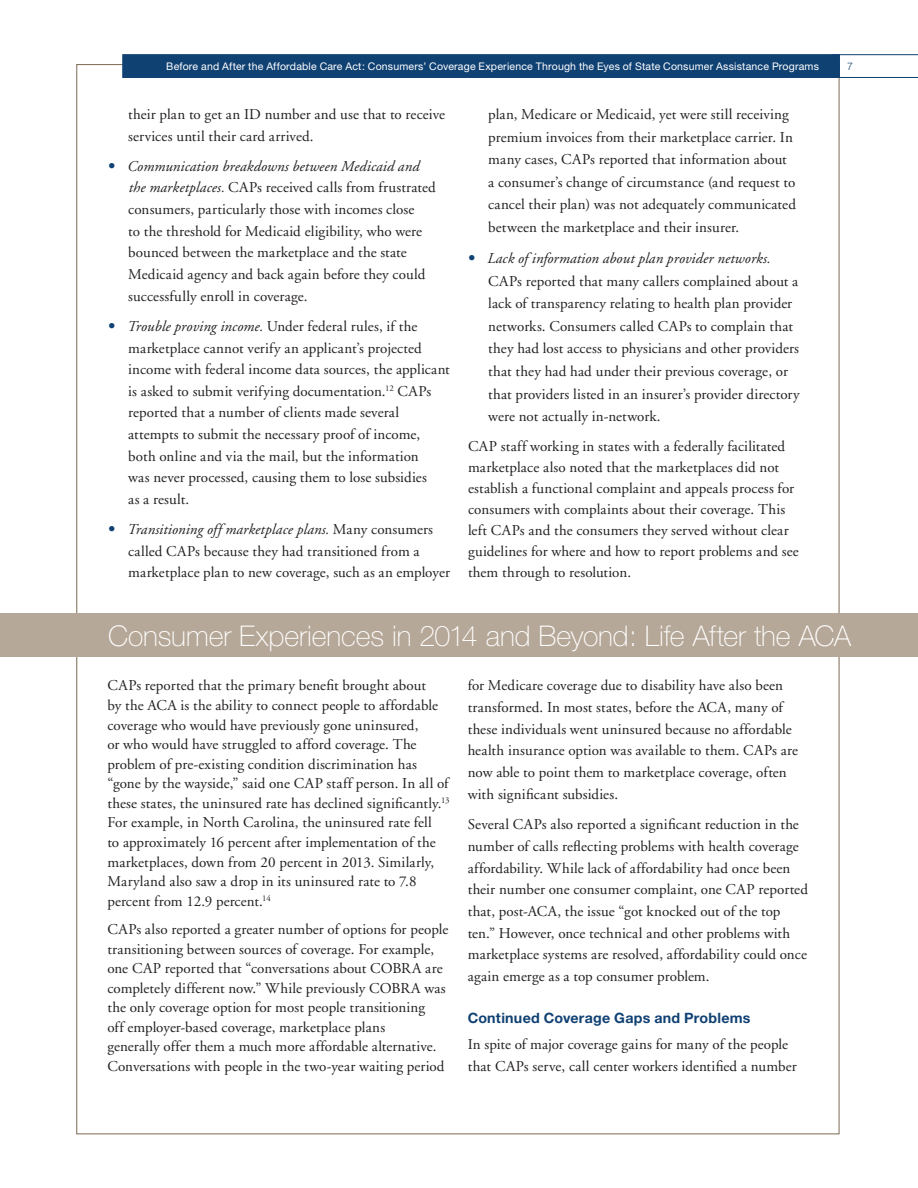
<style>
.page{position:relative;width:918px;height:1188px;background:#fff}
.page>*{position:absolute;margin:0;border:0;box-sizing:border-box;transform-origin:0 0}
.t1{font:100 28.5px "Helvetica Neue";letter-spacing:-.005em;color:#fff}
.body_copy{font:15px/19.6px "Adobe Garamond";letter-spacing:.01em;color:#231f20}
.t2{font:700 14.25px "Helvetica Neue";letter-spacing:.015em;color:#104173}
.t3{font:10.5px "Helvetica Neue";letter-spacing:.02em;color:#fff}
.t4{font:300 10.5px "Helvetica Neue";color:#104173}
.s1{font-family:"Helvetica Neue";font-weight:900;font-stretch:condensed;color:#104173}
.s2{color:#104173}
.s3{font-style:italic}
</style>
<div class="page">
<svg style="left:840px;top:54px;width:78px;height:24px"></svg>
<div style="left:122px;top:54px;width:718px;height:24px;background:#104173;border:1px solid #104173"></div>
<div style="left:0;top:613px;width:918px;height:44px;background:#b6a898"></div>
<p class="t3" style="left:166px;top:60px;width:654px">Before and After the Affordable Care Act: Consumers’ Coverage Experience Through the Eyes of State Consumer Assistance Programs</p>
<p class="t4" style="left:847px;top:59px;width:7px">7</p>
<p class="body_copy" style="left:128px;top:104px;width:318px;line-height:21.6px">their plan to get an ID number and use that to receive services until their card arrived.</p>
<p class="body_copy" style="left:128px;top:156px;width:309px;line-height:21.6px;text-indent:-20px"><span class="s1">•</span><span class="s2">•</span> <span class="s3">Communication breakdowns between Medicaid and the marketplaces.</span> CAPs received calls from frustrated consumers, particularly those with incomes close<br>to the threshold for Medicaid eligibility, who were bounced between the marketplace and the state Medicaid agency and back again before they could successfully enroll in coverage.</p>
<p class="body_copy" style="left:128px;top:316px;width:323px;line-height:21.6px;text-indent:-20px"><span class="s1">•</span><span class="s2">•</span> <span class="s3">Trouble proving income.</span> Under federal rules, if the marketplace cannot verify an applicant’s projected income with federal income data sources, the applicant is asked to submit verifying documentation.<sup>12</sup> CAPs reported that a number of clients made several attempts to submit the necessary proof of income, both online and via the mail, but the information<br>was never processed, causing them to lose subsidies<br>as a result.</p>
<p class="body_copy" style="left:128px;top:519px;width:323px;line-height:21.6px;text-indent:-20px"><span class="s1">•</span><span class="s2">•</span> <span class="s3">Transitioning off marketplace plans.</span> Many consumers called CAPs because they had transitioned from a marketplace plan to new coverage, such as an employer</p>
<p class="body_copy" style="left:488px;top:103px;width:309px;line-height:22.6px">plan, Medicare or Medicaid, yet were still receiving premium invoices from their marketplace carrier. In many cases, CAPs reported that information about a consumer’s change of circumstance (and request to cancel their plan) was not adequately communicated between the marketplace and their insurer.</p>
<p class="body_copy" style="left:488px;top:247px;width:313px;line-height:22.6px;text-indent:-20px"><span class="s1">•</span><span class="s2">•</span> <span class="s3">Lack of information about plan provider networks.<br></span>CAPs reported that many callers complained about a lack of transparency relating to health plan provider networks. Consumers called CAPs to complain that they had lost access to physicians and other providers that they had had under their previous coverage, or that providers listed in an insurer’s provider directory were not actually in-network.</p>
<p class="body_copy" style="left:468px;top:436px;width:332px;line-height:21.1px">CAP staff working in states with a federally facilitated marketplace also noted that the marketplaces did not establish a functional complaint and appeals process for consumers with complaints about their coverage. This left CAPs and the consumers they served without clear guidelines for where and how to report problems and see them through to resolution.</p>
<h1 class="t1" style="left:108px;top:620px;width:744px">Consumer Experiences in 2014 and Beyond: Life After the ACA</h1>
<p class="body_copy" style="left:107px;top:676px;width:344px">CAPs reported that the primary benefit brought about<br>by the ACA is the ability to connect people to affordable coverage who would have previously gone uninsured,<br>or who would have struggled to afford coverage. The problem of pre-existing condition discrimination has “gone by the wayside,” said one CAP staff person. In all of these states, the uninsured rate has declined significantly.<sup>13<br></sup>For example, in North Carolina, the uninsured rate fell<br>to approximately 16 percent after implementation of the marketplaces, down from 20 percent in 2013. Similarly, Maryland also saw a drop in its uninsured rate to 7.8 percent from 12.9 percent.<sup>14</sup></p>
<p class="body_copy" style="left:107px;top:920px;width:343px">CAPs also reported a greater number of options for people transitioning between sources of coverage. For example, one CAP reported that “conversations about COBRA are completely different now.” While previously COBRA was the only coverage option for most people transitioning<br>off employer-based coverage, marketplace plans<br>generally offer them a much more affordable alternative.<br>Conversations with people in the two-year waiting period</p>
<p class="body_copy" style="left:468px;top:675px;width:332px;line-height:21.8px">for Medicare coverage due to disability have also been transformed. In most states, before the ACA, many of these individuals went uninsured because no affordable health insurance option was available to them. CAPs are now able to point them to marketplace coverage, often with significant subsidies.</p>
<p class="body_copy" style="left:468px;top:814px;width:342px;line-height:21.8px">Several CAPs also reported a significant reduction in the number of calls reflecting problems with health coverage affordability. While lack of affordability had once been their number one consumer complaint, one CAP reported that, post-ACA, the issue “got knocked out of the top ten.” However, once technical and other problems with marketplace systems are resolved, affordability could once again emerge as a top consumer problem.</p>
<h2 class="t2" style="left:468px;top:1009px;width:284px">Continued Coverage Gaps and Problems</h2>
<p class="body_copy" style="left:468px;top:1034px;width:331px;line-height:21.8px">In spite of major coverage gains for many of the people that CAPs serve, call center workers identified a number</p>
</div>
